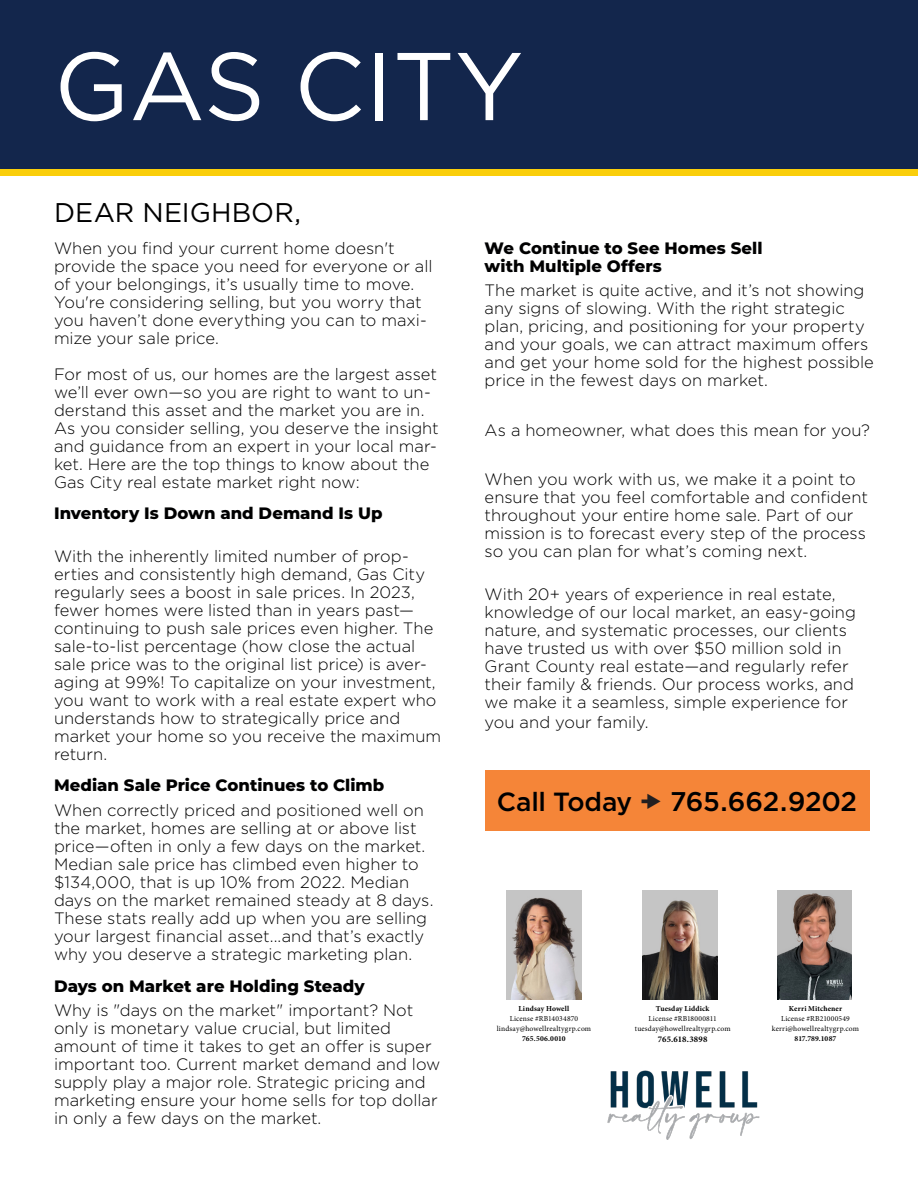
<style>
.page{position:relative;width:918px;height:1188px;background:#fff}
.page>*{position:absolute;margin:0;border:0;box-sizing:border-box;transform-origin:0 0}
.Cover_Heading{font:96px "Gotham";color:#fff}
.Body{font:27px "Gotham";letter-spacing:.005em;color:#000001}
.Ph{font:500 27px "Gotham";letter-spacing:-.01em;color:#000001}
.Ph-2{font:500 26.25px "Gotham";letter-spacing:-.01em;color:#000001}
.Body-2{font:300 16.5px/18px "Gotham";color:#000001}
.Body_Header{font:800 16.5px/18px "Montserrat";color:#000001}
.contact_details{font:700 8.7px "Minion Pro";letter-spacing:.02em;color:#000001}
.contact_details-2{font:7.65px "Minion Pro";letter-spacing:.025em;color:#000001}
.contact_details-3{font:700 7.65px "Minion Pro";letter-spacing:.015em;color:#000001}
</style>
<div class="page">
<div style="left:0;top:0;width:918px;height:169px;background:#13264c"></div>
<div style="left:0;top:169px;width:918px;height:7px;background:#face0b"></div>
<div style="left:485px;top:770px;width:384px;height:61px;background:#f58538"></div>
<img style="left:506px;top:890px;width:76px;height:110px">
<img style="left:643px;top:890px;width:74px;height:110px">
<img style="left:777px;top:890px;width:75px;height:110px">
<img style="left:607px;top:1070px;width:153px;height:70px">
<p class="Cover_Heading" style="left:54px;top:25px;width:471px">GAS CITY</p>
<p class="Body" style="left:54px;top:195px;width:248px">DEAR NEIGHBOR,</p>
<p class="Body-2" style="left:54px;top:238px;width:380px">When you find your current home doesn't provide the space you need for everyone or all of your belongings, it’s usually time to move.<br>You're considering selling, but you worry that you haven’t done everything you can to maxi&shy;mize your sale price.</p>
<p class="Body-2" style="left:54px;top:364px;width:386px">For most of us, our homes are the largest asset we’ll ever own—so you are right to want to un&shy;derstand this asset and the market you are in.<br>As you consider selling, you deserve the insight and guidance from an expert in your local mar&shy;ket. Here are the top things to know about the Gas City real estate market right now:</p>
<p class="Body_Header" style="left:54px;top:503px;width:330px">Inventory Is Down and Demand Is Up</p>
<p class="Body-2" style="left:54px;top:547px;width:389px">With the inherently limited number of prop&shy;erties and consistently high demand, Gas City regularly sees a boost in sale prices. In 2023, fewer homes were listed than in years past— continuing to push sale prices even higher. The sale-to-list percentage (how close the actual sale price was to the original list price) is aver&shy;aging at 99%! To capitalize on your investment, you want to work with a real estate expert who understands how to strategically price and market your home so you receive the maximum return.</p>
<p class="Body_Header" style="left:54px;top:776px;width:332px">Median Sale Price Continues to Climb</p>
<p class="Body-2" style="left:54px;top:801px;width:381px">When correctly priced and positioned well on the market, homes are selling at or above list price—often in only a few days on the market.<br>Median sale price has climbed even higher to $134,000, that is up 10% from 2022. Median days on the market remained steady at 8 days.<br>These stats really add up when you are selling your largest financial asset...and that’s exactly why you deserve a strategic marketing plan.</p>
<p class="Body_Header" style="left:54px;top:976px;width:312px">Days on Market are Holding Steady</p>
<p class="Body-2" style="left:54px;top:1001px;width:388px">Why is "days on the market" important? Not only is monetary value crucial, but limited amount of time it takes to get an offer is super important too. Current market demand and low supply play a major role. Strategic pricing and marketing ensure your home sells for top dollar in only a few days on the market.</p>
<p class="Body_Header" style="left:485px;top:238px;width:280px">We Continue to See Homes Sell with Multiple Offers</p>
<p class="Body-2" style="left:485px;top:281px;width:391px">The market is quite active, and it’s not showing any signs of slowing. With the right strategic plan, pricing, and positioning for your property and your goals, we can attract maximum offers and get your home sold for the highest possible price in the fewest days on market.</p>
<p class="Body-2" style="left:485px;top:421px;width:387px">As a homeowner, what does this mean for you?</p>
<p class="Body-2" style="left:485px;top:470px;width:385px">When you work with us, we make it a point to ensure that you feel comfortable and confident throughout your entire home sale. Part of our mission is to forecast every step of the process so you can plan for what’s coming next.</p>
<p class="Body-2" style="left:485px;top:585px;width:373px">With 20+ years of experience in real estate, knowledge of our local market, an easy-going nature, and systematic processes, our clients have trusted us with over $50 million sold in Grant County real estate—and regularly refer their family &amp; friends. Our process works, and we make it a seamless, simple experience for</p>
<p class="Body-2" style="left:485px;top:713px;width:166px">you and your family.</p>
<p class="Ph-2" style="left:497px;top:785px;width:137px">Call Today</p>
<p class="Ph" style="left:670px;top:784px;width:189px">765.662.9202</p>
<p class="contact_details-3" style="left:519px;top:1003px;width:52px">Lindsay Howell</p>
<p class="contact_details-2" style="left:510px;top:1013px;width:70px">License #RB14034870</p>
<p class="contact_details-2" style="left:497px;top:1023px;width:96px">lindsay@howellrealtygrp.com</p>
<p class="contact_details-3" style="left:522px;top:1033px;width:45px">765.506.0010</p>
<p class="contact_details-3" style="left:656px;top:1003px;width:55px">Tuesday Liddick</p>
<p class="contact_details-2" style="left:649px;top:1014px;width:70px">License #RB18000811</p>
<p class="contact_details-2" style="left:635px;top:1023px;width:97px">tuesday@howellrealtygrp.com</p>
<p class="contact_details" style="left:658px;top:1033px;width:51px">765.618.3898</p>
<p class="contact_details-3" style="left:789px;top:1003px;width:55px">Kerri Mitchener</p>
<p class="contact_details-2" style="left:781px;top:1013px;width:70px">License #RB21000549</p>
<p class="contact_details-2" style="left:772px;top:1023px;width:89px">kerri@howellrealtygrp.com</p>
<p class="contact_details-3" style="left:795px;top:1033px;width:43px">817.789.1087</p>
</div>
